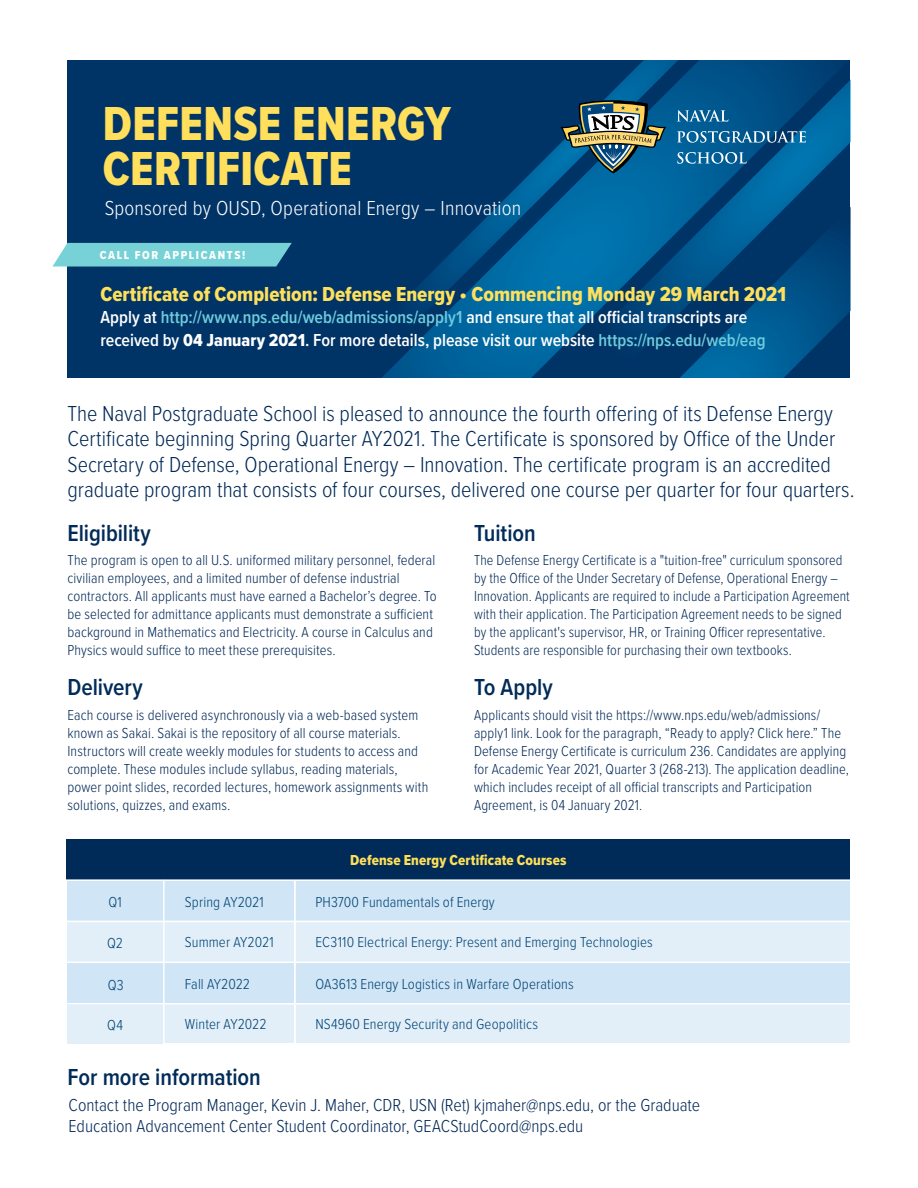
<style>
.page{position:relative;width:918px;height:1188px;background:#fff}
.page>*{position:absolute;margin:0;border:0;box-sizing:border-box;transform-origin:0 0}
.t1{font:49.5px/45px "Proxima Nova Cond Extrabld";letter-spacing:.005em;color:#ffdf5b;scale:.96 1}
.t2{font:600 24px "Proxima Nova Cond";letter-spacing:-.005em;color:#002b58}
.t3{font:300 22.5px/25.5px "Proxima Nova Cond";letter-spacing:-.005em;color:#002856}
.t4{font:21px "Proxima Nova Cond Extrabld";color:#ffe05c}
.t5{font:300 21px "Proxima Nova Cond";letter-spacing:.005em;color:#fff}
.t6{font:600 18px/22.5px "Proxima Nova Cond";color:#fff}
.t7{font:300 18px/21px "Proxima Nova Cond";letter-spacing:-.005em;color:#002856}
.t8{font:300 15px/18px "Proxima Nova Cond";letter-spacing:.005em;color:#002856}
.t9{font:300 15px/18px "Proxima Nova Cond";letter-spacing:.005em;color:#002856;scale:.95 1}
.t10{font:300 15px "Proxima Nova Cond";letter-spacing:.005em;color:#004374}
.t11{font:15px "Proxima Nova Cond Extrabld";letter-spacing:.01em;color:#ffe059}
.t12{font:12px "Proxima Nova Cond Extrabld";letter-spacing:.14em;color:#fff}
.s1{color:#6fccdc}
.s2{font-family:"Proxima Nova Cond Extrabld";font-weight:400}
</style>
<div class="page">
<div style="left:68px;top:61px;width:782px;height:317px;background:#036"></div>
<svg style="left:411px;top:191px;width:102px;height:187px"></svg>
<svg style="left:513px;top:61px;width:337px;height:317px"></svg>
<div style="left:67px;top:1004px;width:97px;height:39px;background:#e2eff9"></div>
<div style="left:67px;top:963px;width:98px;height:41px;background:#d0e5f5"></div>
<div style="left:165px;top:1003px;width:129px;height:39px;background:#e2eff9"></div>
<div style="left:165px;top:962px;width:129px;height:41px;background:#d0e5f5"></div>
<div style="left:295px;top:1003px;width:555px;height:39px;background:#e2eff9"></div>
<div style="left:295px;top:962px;width:555px;height:41px;background:#d0e5f5"></div>
<div style="left:67px;top:921px;width:97px;height:42px;background:#e2eff9"></div>
<div style="left:67px;top:880px;width:97px;height:41px;background:#d0e5f5"></div>
<div style="left:165px;top:920px;width:129px;height:42px;background:#e2eff9"></div>
<div style="left:165px;top:880px;width:129px;height:41px;background:#d0e5f5"></div>
<div style="left:67px;top:839px;width:783px;height:40px;background:#002b58"></div>
<div style="left:295px;top:920px;width:555px;height:42px;background:#e2eff9"></div>
<div style="left:295px;top:880px;width:555px;height:41px;background:#d0e5f5"></div>
<hr style="left:163px;top:880px;width:2px;height:177px;background:#fff">
<hr style="left:64px;top:879px;width:787px;height:2px;background:#fff">
<hr style="left:57px;top:921px;width:802px;height:1px;background:#fff">
<hr style="left:57px;top:962px;width:802px;height:1px;background:#fff">
<hr style="left:57px;top:1003px;width:805px;height:2px;background:#fff">
<hr style="left:294px;top:881px;width:2px;height:176px;background:#fff">
<svg style="left:52px;top:243px;width:240px;height:24px;background:#74cbd1"></svg>
<svg style="left:560px;top:100px;width:107px;height:73px;background:#4a7079"></svg>
<svg style="left:677px;top:110px;width:51px;height:12px"></svg>
<svg style="left:677px;top:131px;width:129px;height:12px;background:#4986ad"></svg>
<svg style="left:677px;top:152px;width:70px;height:12px"></svg>
<h1 class="t1" style="left:103px;top:100px;width:364px">DEFENSE ENERGY<br>CERTIFICATE</h1>
<h3 class="t5" style="left:105px;top:192px;width:418px">Sponsored by OUSD, Operational Energy – Innovation</h3>
<p class="t12" style="left:100px;top:247px;width:147px">CALL FOR APPLICANTS!</p>
<h3 class="t4" style="left:100px;top:278px;width:687px">Certificate of Completion: Defense Energy • Commencing Monday 29 March 2021</h3>
<p class="t6" style="left:100px;top:305px;width:667px">Apply at <span class="s1">http://www.nps.edu/web/admissions/apply1</span> and ensure that all official transcripts are received by <span class="s2">04 January 2021</span>. For more details, please visit our website <span class="s1">https://nps.edu/web/eag</span></p>
<p class="t3" style="left:68px;top:399px;width:789px">The Naval Postgraduate School is pleased to announce the fourth offering of its Defense Energy Certificate beginning Spring Quarter AY2021. The Certificate is sponsored by Office of the Under Secretary of Defense, Operational Energy – Innovation. The certificate program is an accredited graduate program that consists of four courses, delivered one course per quarter for four quarters.</p>
<h2 class="t2" style="left:474px;top:515px;width:63px">Tuition</h2>
<p class="t9" style="left:474px;top:551px;width:397px">The Defense Energy Certificate is a "tuition-free" curriculum sponsored by the Office of the Under Secretary of Defense, Operational Energy – Innovation. Applicants are required to include a Participation Agreement with their application. The Participation Agreement needs to be signed by the applicant's supervisor, HR, or Training Officer representative.<br>Students are responsible for purchasing their own textbooks.</p>
<h2 class="t2" style="left:474px;top:669px;width:80px">To Apply</h2>
<p class="t8" style="left:474px;top:705px;width:376px">Applicants should visit the https://www.nps.edu/web/admissions/ apply1 link. Look for the paragraph, “Ready to apply? Click here.” The Defense Energy Certificate is curriculum 236. Candidates are applying for Academic Year 2021, Quarter 3 (268-213). The application deadline, which includes receipt of all official transcripts and Participation Agreement, is 04 January 2021.</p>
<h2 class="t2" style="left:68px;top:515px;width:85px">Eligibility</h2>
<p class="t8" style="left:68px;top:551px;width:371px">The program is open to all U.S. uniformed military personnel, federal civilian employees, and a limited number of defense industrial contractors. All applicants must have earned a Bachelor’s degree. To be selected for admittance applicants must demonstrate a sufficient background in Mathematics and Electricity. A course in Calculus and Physics would suffice to meet these prerequisites.</p>
<h2 class="t2" style="left:68px;top:669px;width:77px">Delivery</h2>
<p class="t8" style="left:68px;top:705px;width:362px">Each course is delivered asynchronously via a web-based system known as Sakai. Sakai is the repository of all course materials.<br>Instructors will create weekly modules for students to access and complete. These modules include syllabus, reading materials, power point slides, recorded lectures, homework assignments with solutions, quizzes, and exams.</p>
<p class="t11" style="left:350px;top:849px;width:218px">Defense Energy Certificate Courses</p>
<p class="t10" style="left:108px;top:891px;width:15px">Q1</p>
<p class="t10" style="left:185px;top:891px;width:80px">Spring AY2021</p>
<p class="t10" style="left:315px;top:891px;width:181px">PH3700 Fundamentals of Energy</p>
<p class="t10" style="left:107px;top:932px;width:17px">Q2</p>
<p class="t10" style="left:185px;top:931px;width:90px">Summer AY2021</p>
<p class="t10" style="left:315px;top:931px;width:339px">EC3110 Electrical Energy: Present and Emerging Technologies</p>
<p class="t10" style="left:108px;top:974px;width:17px">Q3</p>
<p class="t10" style="left:185px;top:972px;width:67px">Fall AY2022</p>
<p class="t10" style="left:315px;top:972px;width:260px">OA3613 Energy Logistics in Warfare Operations</p>
<p class="t10" style="left:107px;top:1014px;width:17px">Q4</p>
<p class="t10" style="left:185px;top:1013px;width:83px">Winter AY2022</p>
<p class="t10" style="left:315px;top:1013px;width:224px">NS4960 Energy Security and Geopolitics</p>
<h2 class="t2" style="left:68px;top:1060px;width:195px">For more information</h2>
<p class="t7" style="left:69px;top:1093px;width:633px">Contact the Program Manager, Kevin J. Maher, CDR, USN (Ret) kjmaher@nps.edu, or the Graduate<br>Education Advancement Center Student Coordinator, GEACStudCoord@nps.edu</p>
</div>
